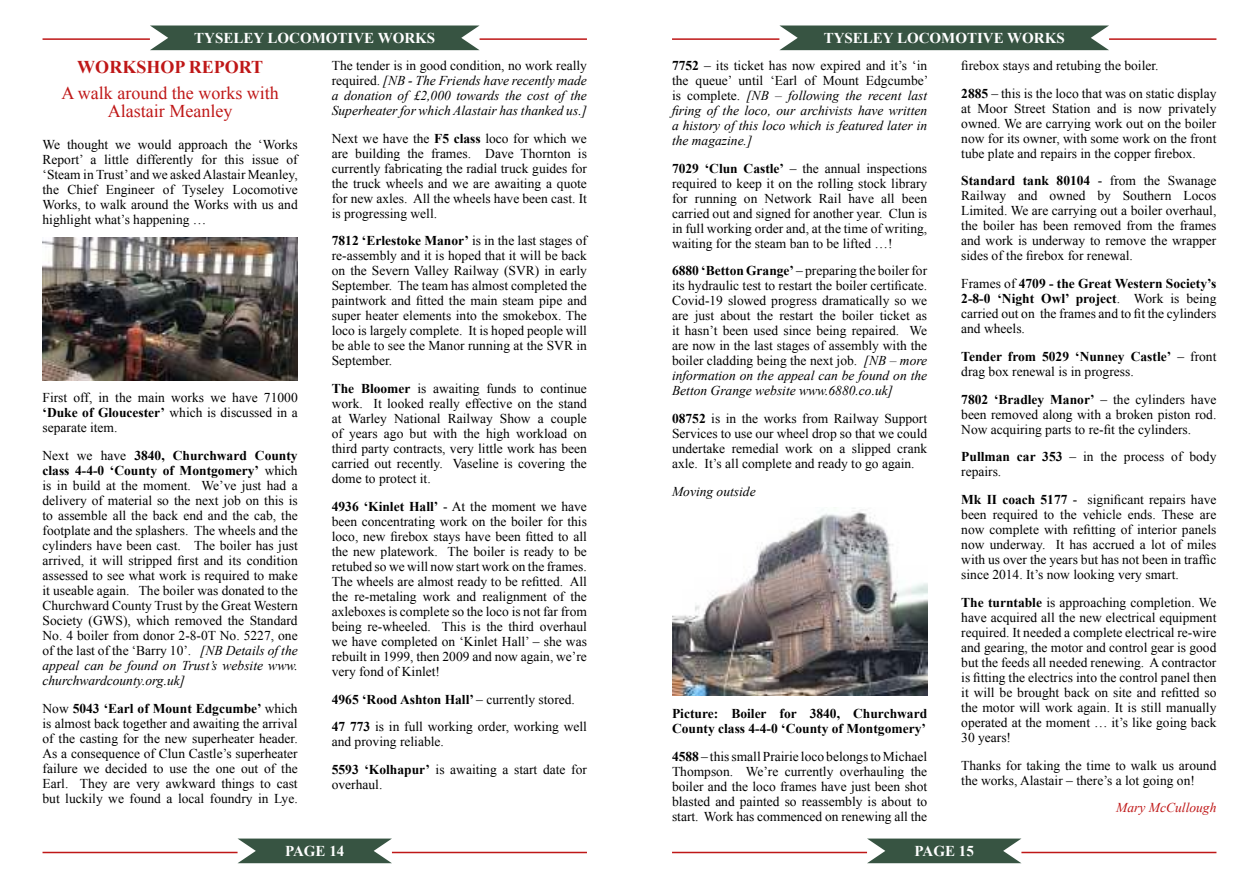
<style>
.page{position:relative;width:1259px;height:893px;background:#fff}
.page>*{position:absolute;margin:0;border:0;box-sizing:border-box;transform-origin:0 0}
.t1{font:18px/18px "Times New Roman";color:#bf1717;text-align:center}
.t2{font:700 18px "Times New Roman";color:#bf1717}
.t3{font:700 15px "Times New Roman";color:#fff}
.t4{font:13.5px/15px "Times New Roman";color:#000;text-align:justify}
.t5{font:italic 13.5px/15px "Times New Roman";color:#000;text-align:justify}
.t6{font:700 13.5px/15px "Times New Roman";color:#000}
.t7{font:italic 13.5px "Times New Roman";color:#bf1717}
.s1{font-weight:700}
.s2{font-style:italic}
.s3{font-style:normal}
.s4{font-weight:700;font-style:normal}
</style>
<div class="page">
<div style="left:150px;top:26px;width:329px;height:24px;background:#375442"></div>
<hr style="left:43px;top:38px;width:107px;height:2px;background:#bf1717">
<hr style="left:479px;top:38px;width:108px;height:2px;background:#bf1717">
<svg style="left:237px;top:838px;width:155px;height:25px;background:#536c5c"></svg>
<hr style="left:43px;top:852px;width:194px;height:1px;background:#bf1717">
<hr style="left:392px;top:852px;width:195px;height:1px;background:#bf1717">
<div style="left:779px;top:26px;width:330px;height:24px;background:#375442"></div>
<hr style="left:672px;top:38px;width:107px;height:2px;background:#bf1717">
<hr style="left:1109px;top:38px;width:107px;height:2px;background:#bf1717">
<svg style="left:867px;top:838px;width:154px;height:25px;background:#526b5b"></svg>
<hr style="left:672px;top:852px;width:195px;height:1px;background:#bf1717">
<hr style="left:1021px;top:852px;width:195px;height:1px;background:#bf1717">
<img style="left:43px;top:238px;width:255px;height:143px">
<img style="left:672px;top:508px;width:255px;height:188px">
<p class="t3" style="left:194px;top:33px;width:242px">TYSELEY LOCOMOTIVE WORKS</p>
<h1 class="t2" style="left:77px;top:61px;width:187px">WORKSHOP REPORT</h1>
<h1 class="t1" style="left:61px;top:86px;width:219px">A walk around the works with<br>Alastair Meanley</h1>
<p class="t4" style="left:43px;top:139px;width:257px">We thought we would approach the ‘Works Report’ a little differently for this issue of ‘Steam in Trust’ and we asked Alastair Meanley, the Chief Engineer of Tyseley Locomotive Works, to walk around the Works with us and highlight what’s happening …</p>
<p class="t4" style="left:43px;top:391px;width:257px">First off, in the main works we have 71000 <span class="s1">‘Duke of Gloucester’</span> which is discussed in a separate item.</p>
<p class="t4" style="left:43px;top:449px;width:257px">Next we have <span class="s1">3840, Churchward County class 4-4-0 ‘County of Montgomery’</span> which is in build at the moment. We’ve just had a delivery of material so the next job on this is to assemble all the back end and the cab, the footplate and the splashers. The wheels and the cylinders have been cast. The boiler has just arrived, it will stripped first and its condition assessed to see what work is required to make it useable again. The boiler was donated to the Churchward County Trust by the Great Western Society (GWS), which removed the Standard No. 4 boiler from donor 2-8-0T No. 5227, one of the last of the ‘Barry 10’. <span class="s2">[NB Details of the appeal can be found on Trust’s website www. churchwardcounty.org.uk]</span></p>
<p class="t4" style="left:43px;top:702px;width:257px">Now <span class="s1">5043 ‘Earl of Mount Edgcumbe’</span> which is almost back together and awaiting the arrival of the casting for the new superheater header.<br>As a consequence of Clun Castle’s superheater failure we decided to use the one out of the Earl. They are very awkward things to cast but luckily we found a local foundry in Lye.</p>
<p class="t5" style="left:332px;top:59px;width:257px"><span class="s3">The tender is in good condition, no work really required.</span> [NB - The Friends have recently made a donation of £2,000 towards the cost of the Superheater for which Alastair has thanked us.]</p>
<p class="t4" style="left:332px;top:132px;width:257px">Next we have the <span class="s1">F5 class</span> loco for which we are building the frames. Dave Thornton is currently fabricating the radial truck guides for the truck wheels and we are awaiting a quote for new axles. All the wheels have been cast. It is progressing well.</p>
<p class="t4" style="left:332px;top:235px;width:257px"><span class="s1">7812 ‘Erlestoke Manor’</span> is in the last stages of re-assembly and it is hoped that it will be back on the Severn Valley Railway (SVR) in early September. The team has almost completed the paintwork and fitted the main steam pipe and super heater elements into the smokebox. The loco is largely complete. It is hoped people will be able to see the Manor running at the SVR in September.</p>
<p class="t4" style="left:332px;top:382px;width:257px"><span class="s1">The Bloomer</span> is awaiting funds to continue work. It looked really effective on the stand at Warley National Railway Show a couple of years ago but with the high workload on third party contracts, very little work has been carried out recently. Vaseline is covering the dome to protect it.</p>
<p class="t4" style="left:332px;top:500px;width:257px"><span class="s1">4936 ‘Kinlet Hall’</span> - At the moment we have been concentrating work on the boiler for this loco, new firebox stays have been fitted to all the new platework. The boiler is ready to be retubed so we will now start work on the frames.<br>The wheels are almost ready to be refitted. All the re-metaling work and realignment of the axleboxes is complete so the loco is not far from being re-wheeled. This is the third overhaul we have completed on ‘Kinlet Hall’ – she was rebuilt in 1999, then 2009 and now again, we’re very fond of Kinlet!</p>
<p class="t4" style="left:332px;top:687px;width:257px;line-height:27.8px"><span class="s1">4965 ‘Rood Ashton Hall’</span> – currently stored.<br><span class="s1">47 773</span> is in full working order, working well</p>
<p class="t4" style="left:332px;top:729px;width:257px;line-height:27.8px">and proving reliable.<br><span class="s1">5593 ‘Kolhapur’</span> is awaiting a start date for</p>
<p class="t4" style="left:332px;top:778px;width:52px">overhaul.</p>
<p class="t3" style="left:285px;top:846px;width:61px">PAGE 14</p>
<p class="t3" style="left:823px;top:33px;width:242px">TYSELEY LOCOMOTIVE WORKS</p>
<p class="t5" style="left:672px;top:59px;width:258px"><span class="s4">7752</span> <span class="s3">– its ticket has now expired and it’s ‘in the queue’ until ‘Earl of Mount Edgcumbe’ is complete.</span> [NB – following the recent last firing of the loco, our archivists have written a history of this loco which is featured later in the magazine.]</p>
<p class="t4" style="left:672px;top:162px;width:257px"><span class="s1">7029 ‘Clun Castle’</span> – the annual inspections required to keep it on the rolling stock library for running on Network Rail have all been carried out and signed for another year. Clun is in full working order and, at the time of writing, waiting for the steam ban to be lifted …!</p>
<p class="t4" style="left:672px;top:265px;width:257px"><span class="s1">6880 ‘Betton Grange’</span> – preparing the boiler for its hydraulic test to restart the boiler certificate.<br>Covid-19 slowed progress dramatically so we are just about the restart the boiler ticket as it hasn’t been used since being repaired. We are now in the last stages of assembly with the boiler cladding being the next job. <span class="s2">[NB – more information on the appeal can be found on the Betton Grange website www.6880.co.uk]</span></p>
<p class="t4" style="left:672px;top:412px;width:257px"><span class="s1">08752</span> is in the works from Railway Support Services to use our wheel drop so that we could undertake remedial work on a slipped crank axle. It’s all complete and ready to go again.</p>
<p class="t5" style="left:672px;top:485px;width:85px">Moving outside</p>
<p class="t6" style="left:672px;top:707px;width:257px">Picture: Boiler for 3840, Churchward<br>County class 4-4-0 ‘County of Montgomery’</p>
<p class="t4" style="left:672px;top:750px;width:257px"><span class="s1">4588</span> – this small Prairie loco belongs to Michael Thompson. We’re currently overhauling the boiler and the loco frames have just been shot blasted and painted so reassembly is about to start. Work has commenced on renewing all the</p>
<p class="t4" style="left:961px;top:51px;width:257px;line-height:27.8px">firebox stays and retubing the boiler.<br><span class="s1">2885</span> – this is the loco that was on static display</p>
<p class="t4" style="left:961px;top:102px;width:257px">at Moor Street Station and is now privately owned. We are carrying work out on the boiler now for its owner, with some work on the front tube plate and repairs in the copper firebox.</p>
<p class="t4" style="left:961px;top:175px;width:257px"><span class="s1">Standard tank 80104</span> - from the Swanage Railway and owned by Southern Locos Limited. We are carrying out a boiler overhaul, the boiler has been removed from the frames and work is underway to remove the wrapper sides of the firebox for renewal.</p>
<p class="t4" style="left:961px;top:277px;width:257px">Frames of <span class="s1">4709 - the Great Western Society’s 2-8-0 ‘Night Owl’ project</span>. Work is being carried out on the frames and to fit the cylinders and wheels.</p>
<p class="t4" style="left:961px;top:350px;width:257px"><span class="s1">Tender from 5029 ‘Nunney Castle’</span> – front drag box renewal is in progress.</p>
<p class="t4" style="left:961px;top:393px;width:257px"><span class="s1">7802 ‘Bradley Manor’</span> – the cylinders have been removed along with a broken piston rod.<br>Now acquiring parts to re-fit the cylinders.</p>
<p class="t4" style="left:961px;top:451px;width:257px"><span class="s1">Pullman car 353</span> – in the process of body repairs.</p>
<p class="t4" style="left:961px;top:492px;width:257px"><span class="s1">Mk II coach 5177</span> - significant repairs have been required to the vehicle ends. These are now complete with refitting of interior panels now underway. It has accrued a lot of miles with us over the years but has not been in traffic since 2014. It’s now looking very smart.</p>
<p class="t4" style="left:961px;top:596px;width:257px"><span class="s1">The turntable</span> is approaching completion. We have acquired all the new electrical equipment required. It needed a complete electrical re-wire and gearing, the motor and control gear is good but the feeds all needed renewing. A contractor is fitting the electrics into the control panel then it will be brought back on site and refitted so the motor will work again. It is still manually operated at the moment … it’s like going back 30 years!</p>
<p class="t4" style="left:961px;top:759px;width:257px">Thanks for taking the time to walk us around the works, Alastair – there’s a lot going on!</p>
<p class="t7" style="left:1116px;top:803px;width:102px">Mary McCullough</p>
<p class="t3" style="left:914px;top:846px;width:61px">PAGE 15</p>
</div>
